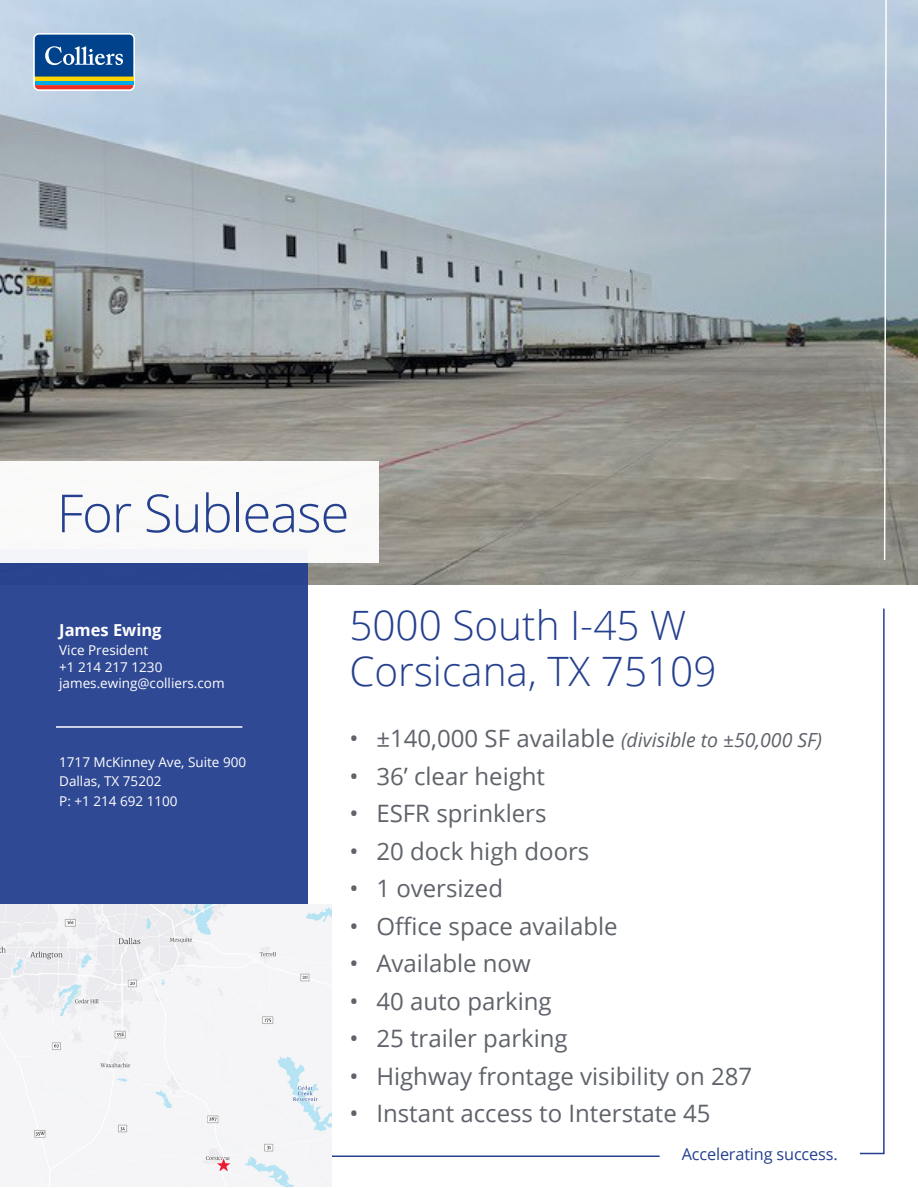
<style>
.page{position:relative;width:918px;height:1188px;background:#fff}
.page>*{position:absolute;margin:0;border:0;box-sizing:border-box;transform-origin:0 0}
.t1{font:300 52.5px "Open Sans";letter-spacing:-.02em;color:#25408f}
.t2{font:300 40.5px/46.5px "Open Sans";color:#25408f}
.t3{font:24px "Open Sans";color:#5f636a}
.t4{font:italic 19.5px "Open Sans";color:#5f636a}
.t5{font:700 16.5px "Open Sans";color:#fff}
.t6{font:16.35px "Open Sans";letter-spacing:-.01em;color:#25408f}
.t7{font:13.5px/19.5px "Open Sans";color:#fff}
.s1{font-style:normal;font-size:24px}
</style>
<div class="page">
<img style="left:0;top:0;width:918px;height:584px">
<svg style="left:859px;top:608px;width:26px;height:547px"></svg>
<hr style="left:0;top:1156px;width:660px;height:1px;background:#25408f">
<svg style="left:883px;top:0;width:5px;height:561px"></svg>
<div style="left:0;top:549px;width:308px;height:523px;background:#304994"></div>
<div style="left:0;top:461px;width:380px;height:102px;background:#fff"></div>
<hr style="left:56px;top:726px;width:186px;height:2px;background:#fff">
<img style="left:0;top:905px;width:332px;height:281px">
<svg style="left:33px;top:33px;width:102px;height:58px"></svg>
<hr style="left:35px;top:81px;width:98px;height:4px;background:#00a8e4">
<hr style="left:35px;top:77px;width:98px;height:4px;background:#ffd600">
<svg style="left:35px;top:85px;width:98px;height:4px"></svg>
<svg style="left:35px;top:35px;width:98px;height:42px;background:#1e5896"></svg>
<h1 class="t1" style="left:57px;top:477px;width:294px">For Sublease</h1>
<p class="t5" style="left:59px;top:618px;width:104px">James Ewing</p>
<p class="t7" style="left:59px;top:642px;width:167px;line-height:16.5px">Vice President<br>+1 214 217 1230 james.ewing@colliers.com</p>
<p class="t7" style="left:59px;top:752px;width:189px">1717 McKinney Ave, Suite 900<br>Dallas, TX 75202<br>P: +1 214 692 1100</p>
<h2 class="t2" style="left:349px;top:601px;width:369px">5000 South I-45 W<br>Corsicana, TX 75109</h2>
<p class="t4" style="left:349px;top:727px;width:474px"><span class="s1">• ±140,000 SF available</span> (divisible to ±50,000 SF)</p>
<p class="t3" style="left:349px;top:760px;width:197px">• 36’ clear height</p>
<p class="t3" style="left:349px;top:797px;width:199px">• ESFR sprinklers</p>
<p class="t3" style="left:349px;top:835px;width:242px">• 20 dock high doors</p>
<p class="t3" style="left:349px;top:872px;width:155px">• 1 oversized</p>
<p class="t3" style="left:349px;top:910px;width:270px">• Office space available</p>
<p class="t3" style="left:349px;top:947px;width:183px">• Available now</p>
<p class="t3" style="left:349px;top:985px;width:204px">• 40 auto parking</p>
<p class="t3" style="left:349px;top:1022px;width:220px">• 25 trailer parking</p>
<p class="t3" style="left:349px;top:1060px;width:404px">• Highway frontage visibility on 287</p>
<p class="t3" style="left:349px;top:1097px;width:363px">• Instant access to Interstate 45</p>
<p class="t6" style="left:682px;top:1143px;width:158px">Accelerating success.</p>
</div>
